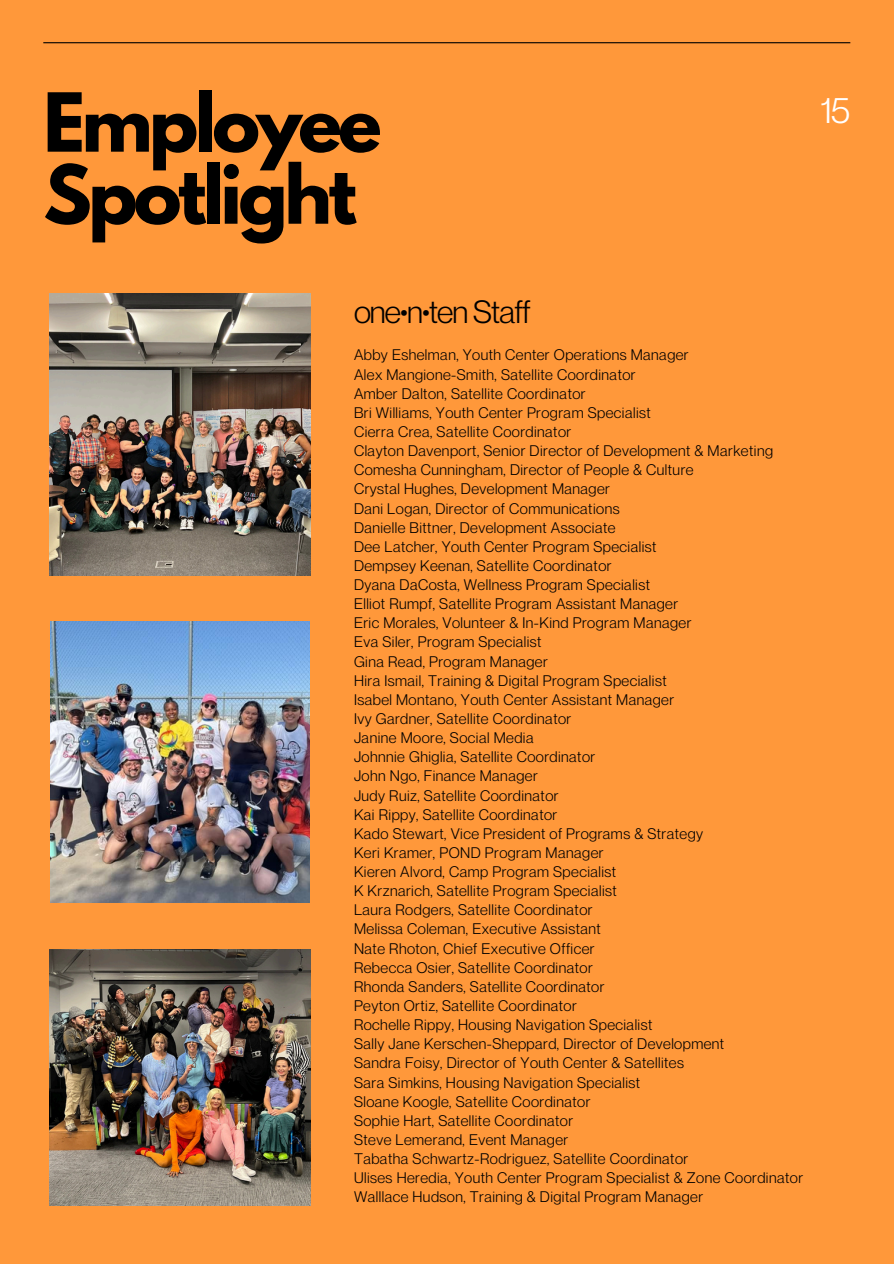
<style>
.page{position:relative;width:894px;height:1264px;background:#fff}
.page>*{position:absolute;margin:0;border:0;box-sizing:border-box;transform-origin:0 0}
.t1{font:700 72px/72px "League Spartan";letter-spacing:-.05em;color:#000}
.t2{font:36px "Neue Montreal";color:#fff}
.t3{font:31.5px "Neue Montreal";letter-spacing:-.03em;color:#000}
.t4{font:15px/19.2px "Neue Montreal";letter-spacing:.03em;color:#000}
</style>
<div class="page">
<div style="left:0;top:0;width:893px;height:1263px;background:#ff983a"></div>
<img style="left:49px;top:949px;width:261px;height:256px">
<hr style="left:43px;top:42px;width:807px;height:1px;background:#000">
<img style="left:51px;top:621px;width:258px;height:282px">
<img style="left:49px;top:294px;width:261px;height:281px">
<h1 class="t1" style="left:43px;top:86px;width:340px">Employee<br>Spotlight</h1>
<h2 class="t2" style="left:820px;top:82px;width:31px">15</h2>
<h3 class="t3" style="left:354px;top:286px;width:178px">one•n•ten Staff</h3>
<p class="t4" style="left:354px;top:344px;width:450px">Abby Eshelman, Youth Center Operations Manager<br>Alex Mangione-Smith, Satellite Coordinator<br>Amber Dalton, Satellite Coordinator<br>Bri Williams, Youth Center Program Specialist<br>Cierra Crea, Satellite Coordinator<br>Clayton Davenport, Senior Director of Development &amp; Marketing Comesha Cunningham, Director of People &amp; Culture<br>Crystal Hughes, Development Manager<br>Dani Logan, Director of Communications<br>Danielle Bittner, Development Associate<br>Dee Latcher, Youth Center Program Specialist<br>Dempsey Keenan, Satellite Coordinator<br>Dyana DaCosta, Wellness Program Specialist<br>Elliot Rumpf, Satellite Program Assistant Manager<br>Eric Morales, Volunteer &amp; In-Kind Program Manager<br>Eva Siler, Program Specialist<br>Gina Read, Program Manager<br>Hira Ismail, Training &amp; Digital Program Specialist<br>Isabel Montano, Youth Center Assistant Manager<br>Ivy Gardner, Satellite Coordinator<br>Janine Moore, Social Media<br>Johnnie Ghiglia, Satellite Coordinator<br>John Ngo, Finance Manager<br>Judy Ruiz, Satellite Coordinator<br>Kai Rippy, Satellite Coordinator<br>Kado Stewart, Vice President of Programs &amp; Strategy<br>Keri Kramer, POND Program Manager<br>Kieren Alvord, Camp Program Specialist<br>K Krznarich, Satellite Program Specialist<br>Laura Rodgers, Satellite Coordinator<br>Melissa Coleman, Executive Assistant<br>Nate Rhoton, Chief Executive Officer<br>Rebecca Osier, Satellite Coordinator<br>Rhonda Sanders, Satellite Coordinator<br>Peyton Ortiz, Satellite Coordinator<br>Rochelle Rippy, Housing Navigation Specialist<br>Sally Jane Kerschen-Sheppard, Director of Development<br>Sandra Foisy, Director of Youth Center &amp; Satellites<br>Sara Simkins, Housing Navigation Specialist<br>Sloane Koogle, Satellite Coordinator<br>Sophie Hart, Satellite Coordinator<br>Steve Lemerand, Event Manager<br>Tabatha Schwartz-Rodriguez, Satellite Coordinator<br>Ulises Heredia, Youth Center Program Specialist &amp; Zone Coordinator Walllace Hudson, Training &amp; Digital Program Manager</p>
</div>
